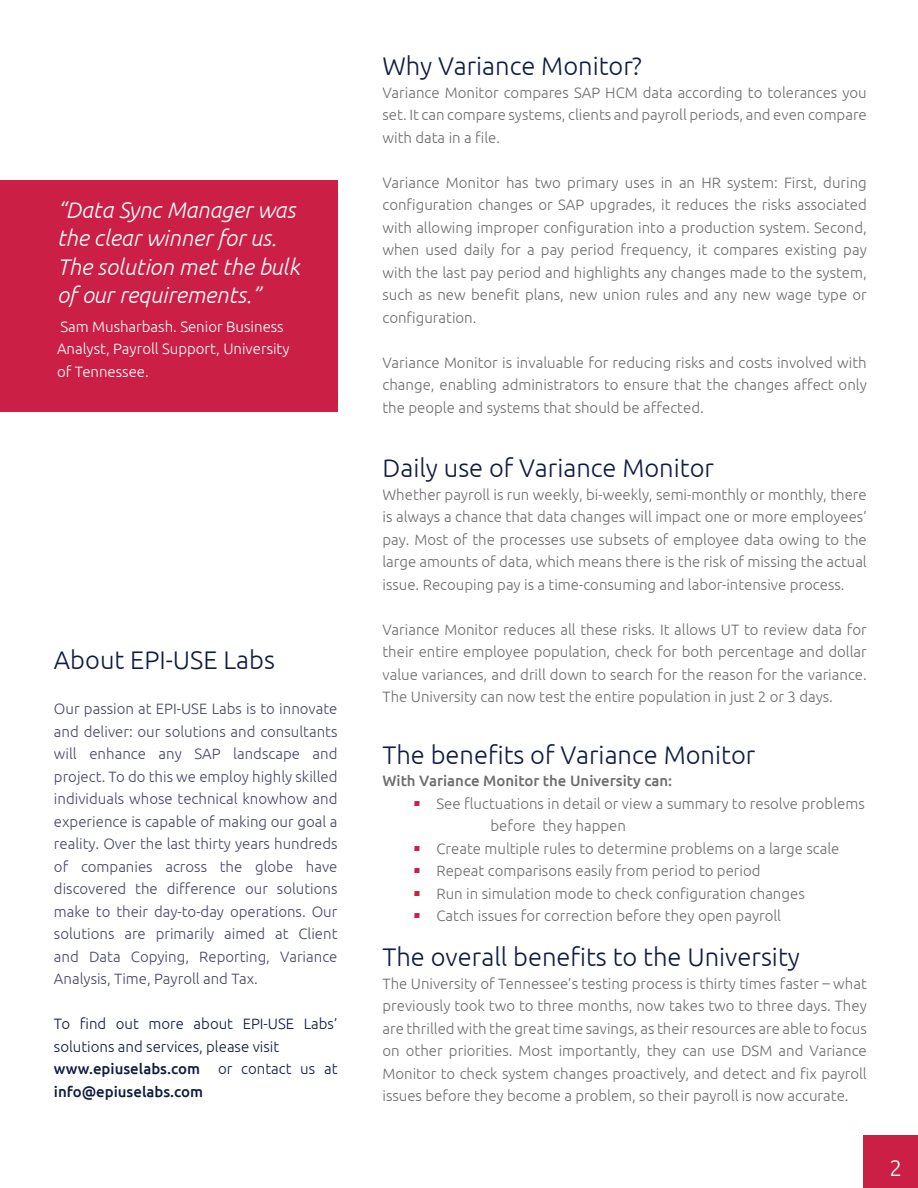
<style>
.page{position:relative;width:918px;height:1188px;background:#fff}
.page>*{position:absolute;margin:0;border:0;box-sizing:border-box;transform-origin:0 0}
.t1{font:300 25.5px "Ubuntu";color:#111c42}
.t2{font:italic 300 22.5px/28.5px "Ubuntu";color:#fff}
.t3{font:300 22.5px "Ubuntu";color:#fff}
.t4{font:300 15px/22.5px "Ubuntu";color:#6e6d70;text-align:justify}
.t5{font:300 15px/22.5px "Ubuntu";color:#484967;text-align:justify}
.t6{font:300 15px/22.5px "Ubuntu";color:#111c42}
.t7{font:300 15px/22.5px "Ubuntu";color:#fff}
.t8{font:500 15px "Ubuntu";color:#6e6d70}
.s1{font-weight:500}
.s2{font-family:"ITC Eras Std";font-weight:500;font-size:16.5px;color:#cb1f45}
</style>
<div class="page">
<div style="left:864px;top:1135px;width:54px;height:53px;background:#cb1f45"></div>
<div style="left:0;top:180px;width:338px;height:232px;background:#cb1f45"></div>
<h2 class="t2" style="left:57px;top:195px;width:244px">“Data Sync Manager was the clear winner for us.<br>The solution met the bulk of our requirements.”</h2>
<p class="t7" style="left:57px;top:315px;width:234px">Sam Musharbash. Senior Business<br>Analyst, Payroll Support, University of Tennessee.</p>
<h1 class="t1" style="left:54px;top:645px;width:223px">About EPI-USE Labs</h1>
<p class="t5" style="left:54px;top:697px;width:285px">Our passion at EPI-USE Labs is to innovate and deliver: our solutions and consultants will enhance any SAP landscape and project. To do this we employ highly skilled individuals whose technical knowhow and experience is capable of making our goal a reality. Over the last thirty years hundreds of companies across the globe have discovered the difference our solutions make to their day-to-day operations. Our solutions are primarily aimed at Client and Data Copying, Reporting, Variance Analysis, Time, Payroll and Tax.</p>
<p class="t6" style="left:54px;top:1012px;width:285px">To find out more about EPI-USE Labs’ solutions and services, please visit <span class="s1">www.epiuselabs.com</span> or contact us at <span class="s1">info@epiuselabs.com</span></p>
<h1 class="t1" style="left:382px;top:51px;width:261px">Why Variance Monitor?</h1>
<p class="t4" style="left:382px;top:81px;width:486px">Variance Monitor compares SAP HCM data according to tolerances you set. It can compare systems, clients and payroll periods, and even compare with data in a file.</p>
<p class="t4" style="left:382px;top:171px;width:486px">Variance Monitor has two primary uses in an HR system: First, during configuration changes or SAP upgrades, it reduces the risks associated with allowing improper configuration into a production system. Second, when used daily for a pay period frequency, it compares existing pay with the last pay period and highlights any changes made to the system, such as new benefit plans, new union rules and any new wage type or configuration.</p>
<p class="t4" style="left:382px;top:351px;width:486px">Variance Monitor is invaluable for reducing risks and costs involved with change, enabling administrators to ensure that the changes affect only the people and systems that should be affected.</p>
<h1 class="t1" style="left:382px;top:453px;width:333px">Daily use of Variance Monitor</h1>
<p class="t4" style="left:382px;top:483px;width:486px">Whether payroll is run weekly, bi-weekly, semi-monthly or monthly, there is always a chance that data changes will impact one or more employees’ pay. Most of the processes use subsets of employee data owing to the large amounts of data, which means there is the risk of missing the actual issue. Recouping pay is a time-consuming and labor-intensive process.</p>
<p class="t4" style="left:382px;top:618px;width:486px">Variance Monitor reduces all these risks. It allows UT to review data for their entire employee population, check for both percentage and dollar value variances, and drill down to search for the reason for the variance.<br>The University can now test the entire population in just 2 or 3 days.</p>
<h1 class="t1" style="left:382px;top:739px;width:374px">The benefits of Variance Monitor</h1>
<p class="t8" style="left:382px;top:771px;width:291px">With Variance Monitor the University can:</p>
<p class="t4" style="left:491px;top:792px;width:376px;text-indent:-78px"><span class="s2">•</span> See fluctuations in detail or view a summary to resolve problems before they happen</p>
<p class="t4" style="left:412px;top:837px;width:429px"><span class="s2">•</span> Create multiple rules to determine problems on a large scale</p>
<p class="t4" style="left:412px;top:859px;width:350px"><span class="s2">•</span> Repeat comparisons easily from period to period</p>
<p class="t4" style="left:412px;top:882px;width:394px"><span class="s2">•</span> Run in simulation mode to check configuration changes</p>
<p class="t4" style="left:412px;top:904px;width:370px"><span class="s2">•</span> Catch issues for correction before they open payroll</p>
<h1 class="t1" style="left:382px;top:942px;width:419px">The overall benefits to the University</h1>
<p class="t4" style="left:382px;top:972px;width:486px">The University of Tennessee’s testing process is thirty times faster – what previously took two to three months, now takes two to three days. They are thrilled with the great time savings, as their resources are able to focus on other priorities. Most importantly, they can use DSM and Variance Monitor to check system changes proactively, and detect and fix payroll issues before they become a problem, so their payroll is now accurate.</p>
<h2 class="t3" style="left:890px;top:1155px;width:14px">2</h2>
</div>
